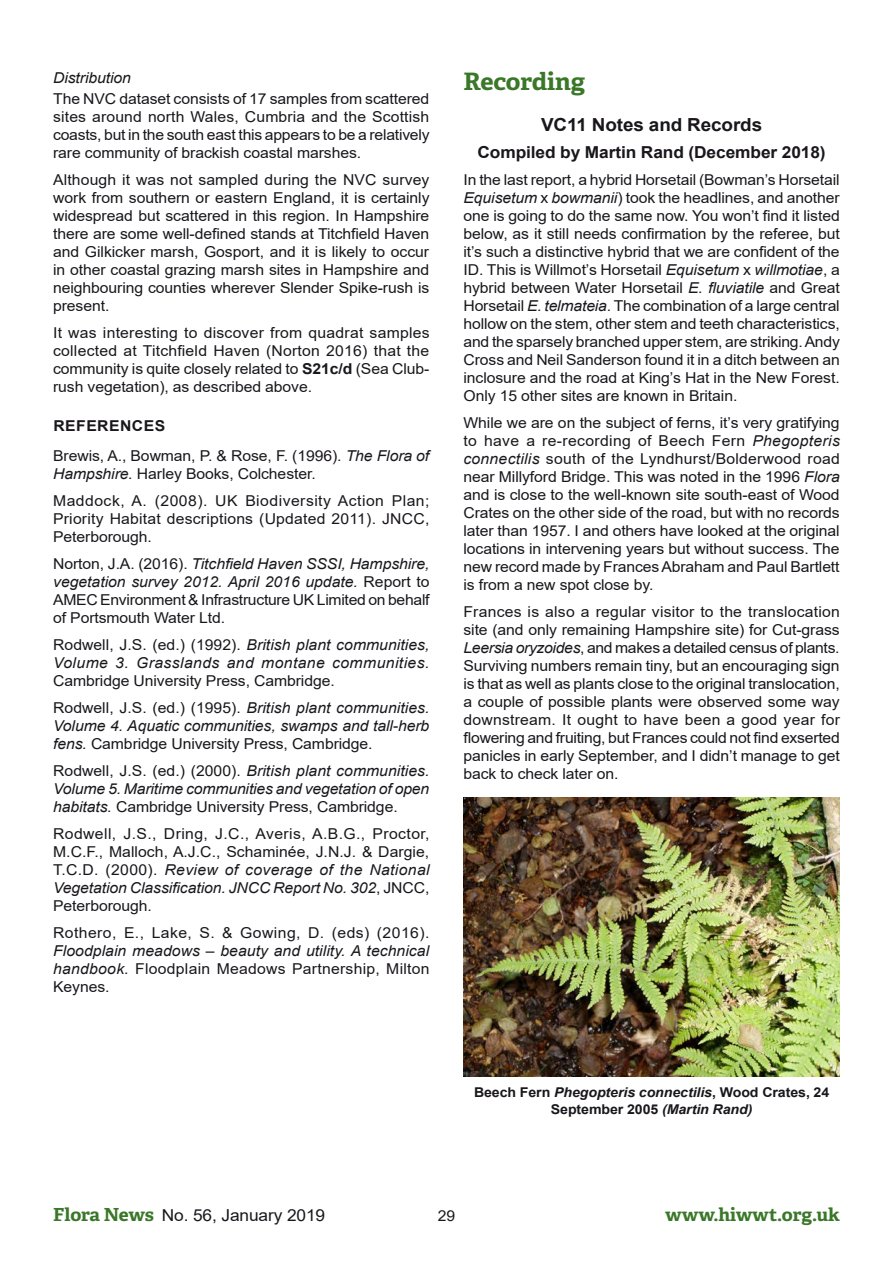
<style>
.page{position:relative;width:893px;height:1263px;background:#fff}
.page>*{position:absolute;margin:0;border:0;box-sizing:border-box;transform-origin:0 0}
.t1{font:700 24px "Adelle";letter-spacing:-.005em;color:#3a7728;scale:1.05 1}
.t2{font:700 18px "Arial";letter-spacing:-.005em;color:#1a171c;scale:1.05 1}
.t3{font:700 18px "Adelle";letter-spacing:-.005em;color:#3a7728;scale:1.05 1}
.t4{font:700 16.5px "Arial";letter-spacing:-.005em;color:#1a171c;scale:1.05 1}
.t5{font:16.5px "Arial";letter-spacing:-.005em;color:#1a171c;scale:1.05 1}
.t6{font:15px/18px "Arial";letter-spacing:-.005em;color:#1a171c;text-align:justify;scale:1.05 1}
.t7{font:italic 15px/18px "Arial";letter-spacing:-.005em;color:#1a171c;text-align:justify;scale:1.05 1}
.t8{font:italic 15px/18px "Arial";letter-spacing:.025em;color:#1a171c;scale:1.05 1}
.t9{font:15px/27px "Arial";letter-spacing:.03em;color:#1a171c;scale:1.05 1}
.t10{font:15px/18px "Arial";letter-spacing:.015em;color:#1a171c;scale:1.05 1}
.t11{font:15px "Arial";letter-spacing:.025em;color:#1a171c;scale:1.05 1}
.t12{font:700 13.5px/16.5px "Arial";letter-spacing:-.005em;color:#1a171c;text-align:center;scale:1.05 1}
.s1{font-weight:700}
.s2{font-style:italic}
.s3{font-style:normal}
.s4{font-family:"Adelle";font-weight:700;font-size:18px;color:#3a7728}
</style>
<div class="page">
<img style="left:463px;top:797px;width:377px;height:279px">
<p class="t7" style="left:53px;top:69px;width:76px">Distribution</p>
<p class="t6" style="left:53px;top:90px;width:360px">The NVC dataset consists of 17 samples from scattered sites around north Wales, Cumbria and the Scottish coasts, but in the south east this appears to be a relatively rare community of brackish coastal marshes.</p>
<p class="t6" style="left:53px;top:171px;width:360px">Although it was not sampled during the NVC survey work from southern or eastern England, it is certainly widespread but scattered in this region. In Hampshire there are some well-defined stands at Titchfield Haven and Gilkicker marsh, Gosport, and it is likely to occur in other coastal grazing marsh sites in Hampshire and neighbouring counties wherever Slender Spike-rush is present.</p>
<p class="t6" style="left:53px;top:324px;width:360px">It was interesting to discover from quadrat samples collected at Titchfield Haven (Norton 2016) that the community is quite closely related to <span class="s1">S21c/d</span> (Sea Club&shy;rush vegetation), as described above.</p>
<p class="t6" style="left:53px;top:411px;width:360px;line-height:30px"><span class="s1">REFERENCES<br></span>Brewis, A., Bowman, P. &amp; Rose, F. (1996). <span class="s2">The Flora of</span></p>
<p class="t9" style="left:53px;top:460px;width:360px"><span class="s2">Hampshire.</span> Harley Books, Colchester.<br>Maddock, A. (2008). UK Biodiversity Action Plan;</p>
<p class="t10" style="left:53px;top:510px;width:360px">Priority Habitat descriptions (Updated 2011). JNCC,<br>Peterborough.</p>
<p class="t6" style="left:53px;top:555px;width:360px">Norton, J.A. (2016). <span class="s2">Titchfield Haven SSSI, Hampshire, vegetation survey 2012. April 2016 update.</span> Report to AMEC Environment &amp; Infrastructure UK Limited on behalf of Portsmouth Water Ltd.</p>
<p class="t8" style="left:53px;top:636px;width:360px"><span class="s3">Rodwell, J.S. (ed.) (1992).</span> British plant communities,<br>Volume 3. Grasslands and montane communities.</p>
<p class="t6" style="left:53px;top:667px;width:360px;line-height:27px">Cambridge University Press, Cambridge.<br>Rodwell, J.S. (ed.) (1995). <span class="s2">British plant communities.</span></p>
<p class="t7" style="left:53px;top:717px;width:360px">Volume 4. Aquatic communities, swamps and tall-herb fens. <span class="s3">Cambridge University Press, Cambridge.</span></p>
<p class="t7" style="left:53px;top:762px;width:360px"><span class="s3">Rodwell, J.S. (ed.) (2000).</span> British plant communities.<br>Volume 5. Maritime communities and vegetation of open habitats. <span class="s3">Cambridge University Press, Cambridge.</span></p>
<p class="t6" style="left:53px;top:825px;width:360px">Rodwell, J.S., Dring, J.C., Averis, A.B.G., Proctor, M.C.F., Malloch, A.J.C., Schaminée, J.N.J. &amp; Dargie, T.C.D. (2000). <span class="s2">Review of coverage of the National Vegetation Classification. JNCC Report No. 302</span>, JNCC, Peterborough.</p>
<p class="t11" style="left:53px;top:922px;width:360px">Rothero, E., Lake, S. &amp; Gowing, D. (eds) (2016).</p>
<p class="t7" style="left:53px;top:942px;width:360px">Floodplain meadows – beauty and utility. A technical handbook. <span class="s3">Floodplain Meadows Partnership, Milton Keynes.</span></p>
<h1 class="t1" style="left:463px;top:64px;width:117px">Recording</h1>
<p class="t2" style="left:541px;top:112px;width:212px">VC11 Notes and Records</p>
<p class="t4" style="left:478px;top:140px;width:333px">Compiled by Martin Rand (December 2018)</p>
<p class="t6" style="left:463px;top:170px;width:360px">In the last report, a hybrid Horsetail (Bowman’s Horsetail <span class="s2">Equisetum</span> x <span class="s2">bowmanii</span>) took the headlines, and another one is going to do the same now. You won’t find it listed below, as it still needs confirmation by the referee, but it’s such a distinctive hybrid that we are confident of the ID. This is Willmot’s Horsetail <span class="s2">Equisetum</span> x <span class="s2">willmotiae</span>, a hybrid between Water Horsetail <span class="s2">E. fluviatile</span> and Great Horsetail <span class="s2">E. telmateia</span>. The combination of a large central hollow on the stem, other stem and teeth characteristics, and the sparsely branched upper stem, are striking. Andy Cross and Neil Sanderson found it in a ditch between an inclosure and the road at King’s Hat in the New Forest.<br>Only 15 other sites are known in Britain.</p>
<p class="t6" style="left:463px;top:413px;width:360px">While we are on the subject of ferns, it’s very gratifying to have a re-recording of Beech Fern <span class="s2">Phegopteris connectilis</span> south of the Lyndhurst/Bolderwood road near Millyford Bridge. This was noted in the 1996 <span class="s2">Flora </span>and is close to the well-known site south-east of Wood Crates on the other side of the road, but with no records later than 1957. I and others have looked at the original locations in intervening years but without success. The new record made by Frances Abraham and Paul Bartlett is from a new spot close by.</p>
<p class="t6" style="left:463px;top:602px;width:360px">Frances is also a regular visitor to the translocation site (and only remaining Hampshire site) for Cut-grass <span class="s2">Leersia oryzoides</span>, and makes a detailed census of plants.<br>Surviving numbers remain tiny, but an encouraging sign is that as well as plants close to the original translocation, a couple of possible plants were observed some way downstream. It ought to have been a good year for flowering and fruiting, but Frances could not find exserted panicles in early September, and I didn’t manage to get back to check later on.</p>
<p class="t12" style="left:474px;top:1084px;width:340px">Beech Fern <span class="s2">Phegopteris connectilis</span>, Wood Crates, 24<br>September 2005 <span class="s2">(Martin Rand)</span></p>
<p class="t5" style="left:53px;top:1204px;width:261px"><span class="s4">Flora News</span> No. 56, January 2019</p>
<p class="t6" style="left:438px;top:1207px;width:18px">29</p>
<p class="t3" style="left:665px;top:1202px;width:168px">www.hiwwt.org.uk</p>
</div>
